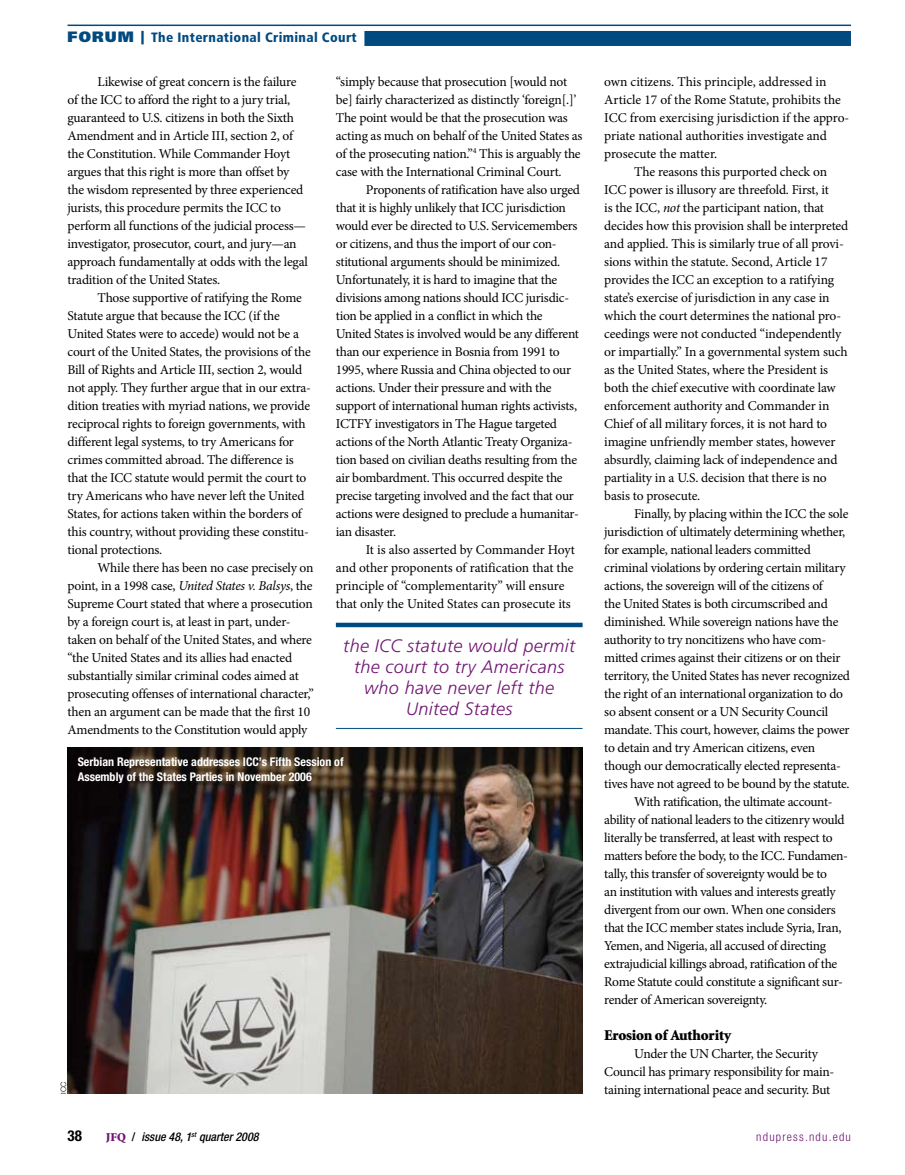
<style>
.page{position:relative;width:905px;height:1175px;background:#fff}
.page>*{position:absolute;margin:0;border:0;box-sizing:border-box;transform-origin:0 0}
.t1{font:italic 300 18px/21px "Frutiger LT Std";letter-spacing:.02em;color:#701471;text-align:center}
.t2{font:900 15px "Minion Std";letter-spacing:-.015em;color:#000}
.t3{font:700 condensed 15px "Helvetica Neue LT Std";color:#000}
.t4{font:13.5px/18px "Minion Pro";letter-spacing:-.02em;color:#000}
.t5{font:13.5px "Minion Pro";color:#000}
.t6{font:900 condensed 13.5px "Frutiger LT Std";letter-spacing:.025em;color:#004a80}
.t7{font:700 condensed 12px/15px "Helvetica Neue LT Std";color:#fff}
.t8{font:italic 500 condensed 12px "Helvetica Neue LT Std";color:#000}
.t9{font:300 condensed 12px "Helvetica Neue LT Std";letter-spacing:.1em;color:#701471}
.t10{font:300 7.5px "Helvetica Neue LT Std";color:#000}
.s1{font-stretch:normal;font-size:15px}
.s2{font-stretch:normal}
.s3{font-style:italic}
.s4{font-family:"Minion Std";font-weight:900;font-style:normal;font-stretch:normal;color:#701471}
.s5{font-style:normal}
</style>
<div class="page">
<hr style="left:68px;top:25px;width:782px;height:1px;background:#004a80">
<div style="left:364px;top:31px;width:486px;height:15px;background:#004a80"></div>
<img style="left:68px;top:747px;width:514px;height:347px">
<div style="left:336px;top:622px;width:246px;height:5px;background:#004a80"></div>
<hr style="left:336px;top:728px;width:246px;height:1px;background:#004a80">
<p class="t6" style="left:68px;top:30px;width:291px"><span class="s1">FORUM</span> <span class="s2">|</span> The International Criminal Court</p>
<p class="t4" style="left:68px;top:72px;width:242px;text-indent:30px">Likewise of great concern is the failure of the ICC to afford the right to a jury trial, guaranteed to U.S. citizens in both the Sixth Amendment and in Article III, section 2, of the Constitution. While Commander Hoyt argues that this right is more than offset by the wisdom represented by three experienced jurists, this procedure permits the ICC to perform all functions of the judicial process— investigator, prosecutor, court, and jury—an approach fundamentally at odds with the legal tradition of the United States.</p>
<p class="t4" style="left:68px;top:288px;width:245px;text-indent:30px">Those supportive of ratifying the Rome Statute argue that because the ICC (if the United States were to accede) would not be a court of the United States, the provisions of the Bill of Rights and Article III, section 2, would not apply. They further argue that in our extra&shy;dition treaties with myriad nations, we provide reciprocal rights to foreign governments, with different legal systems, to try Americans for crimes committed abroad. The difference is that the ICC statute would permit the court to try Americans who have never left the United States, for actions taken within the borders of this country, without providing these constitu&shy;tional protections.</p>
<p class="t4" style="left:68px;top:558px;width:248px;text-indent:30px">While there has been no case precisely on point, in a 1998 case, <span class="s3">United States v. Balsys</span>, the Supreme Court stated that where a prosecution by a foreign court is, at least in part, under&shy;taken on behalf of the United States, and where “the United States and its allies had enacted substantially similar criminal codes aimed at prosecuting offenses of international character,” then an argument can be made that the first 10<br>Amendments to the Constitution would apply</p>
<p class="t4" style="left:336px;top:72px;width:248px">“simply because that prosecution [would not be] fairly characterized as distinctly ‘foreign[.]’ The point would be that the prosecution was acting as much on behalf of the United States as of the prosecuting nation.”<sup>4</sup> This is arguably the case with the International Criminal Court.</p>
<p class="t4" style="left:336px;top:180px;width:246px;text-indent:30px">Proponents of ratification have also urged that it is highly unlikely that ICC jurisdiction would ever be directed to U.S. Servicemembers or citizens, and thus the import of our con&shy;stitutional arguments should be minimized.<br>Unfortunately, it is hard to imagine that the divisions among nations should ICC jurisdic&shy;tion be applied in a conflict in which the United States is involved would be any different than our experience in Bosnia from 1991 to 1995, where Russia and China objected to our actions. Under their pressure and with the support of international human rights activists, ICTFY investigators in The Hague targeted actions of the North Atlantic Treaty Organiza&shy;tion based on civilian deaths resulting from the air bombardment. This occurred despite the precise targeting involved and the fact that our actions were designed to preclude a humanitar&shy;ian disaster.</p>
<p class="t4" style="left:336px;top:540px;width:240px;text-indent:30px">It is also asserted by Commander Hoyt and other proponents of ratification that the principle of “complementarity” will ensure that only the United States can prosecute its</p>
<h1 class="t1" style="left:343px;top:635px;width:233px">the ICC statute would permit the court to try Americans who have never left the<br>United States</h1>
<p class="t7" style="left:78px;top:753px;width:267px">Serbian Representative addresses ICC’s Fifth Session of<br>Assembly of the States Parties in November 2006</p>
<p class="t10" style="left:59px;top:1094px;width:14px;rotate:-90deg">ICC</p>
<p class="t5" style="left:604px;top:72px;width:224px">own citizens. This principle, addressed in</p>
<p class="t4" style="left:604px;top:90px;width:238px">Article 17 of the Rome Statute, prohibits the</p>
<p class="t5" style="left:604px;top:108px;width:247px">ICC from exercising jurisdiction if the appro-</p>
<p class="t4" style="left:604px;top:126px;width:224px">priate national authorities investigate and</p>
<p class="t4" style="left:604px;top:144px;width:114px">prosecute the matter.</p>
<p class="t4" style="left:634px;top:162px;width:194px">The reasons this purported check on</p>
<p class="t4" style="left:604px;top:180px;width:226px">ICC power is illusory are threefold. First, it</p>
<p class="t4" style="left:604px;top:198px;width:221px">is the ICC, <span class="s3">not</span> the participant nation, that</p>
<p class="t4" style="left:604px;top:216px;width:246px">decides how this provision shall be interpreted</p>
<p class="t4" style="left:604px;top:234px;width:241px">and applied. This is similarly true of all provi-</p>
<p class="t4" style="left:604px;top:252px;width:225px">sions within the statute. Second, Article 17</p>
<p class="t4" style="left:604px;top:270px;width:231px">provides the ICC an exception to a ratifying</p>
<p class="t4" style="left:604px;top:288px;width:227px">state’s exercise of jurisdiction in any case in</p>
<p class="t4" style="left:604px;top:306px;width:238px">which the court determines the national pro-</p>
<p class="t4" style="left:604px;top:324px;width:238px">ceedings were not conducted “independently</p>
<p class="t4" style="left:604px;top:342px;width:245px">or impartially.” In a governmental system such</p>
<p class="t4" style="left:604px;top:360px;width:225px">as the United States, where the President is</p>
<p class="t4" style="left:604px;top:378px;width:233px">both the chief executive with coordinate law</p>
<p class="t4" style="left:604px;top:396px;width:227px">enforcement authority and Commander in</p>
<p class="t4" style="left:604px;top:414px;width:224px">Chief of all military forces, it is not hard to</p>
<p class="t4" style="left:604px;top:432px;width:233px">imagine unfriendly member states, however</p>
<p class="t4" style="left:604px;top:450px;width:235px">absurdly, claiming lack of independence and</p>
<p class="t4" style="left:604px;top:468px;width:224px">partiality in a U.S. decision that there is no</p>
<p class="t4" style="left:604px;top:486px;width:97px">basis to prosecute.</p>
<p class="t4" style="left:634px;top:504px;width:216px">Finally, by placing within the ICC the sole</p>
<p class="t4" style="left:604px;top:522px;width:243px">jurisdiction of ultimately determining whether,</p>
<p class="t4" style="left:604px;top:540px;width:208px">for example, national leaders committed</p>
<p class="t4" style="left:604px;top:558px;width:243px">criminal violations by ordering certain military</p>
<p class="t4" style="left:604px;top:576px;width:220px">actions, the sovereign will of the citizens of</p>
<p class="t4" style="left:604px;top:594px;width:225px">the United States is both circumscribed and</p>
<p class="t4" style="left:604px;top:612px;width:236px">diminished. While sovereign nations have the</p>
<p class="t4" style="left:604px;top:630px;width:224px">authority to try noncitizens who have com-</p>
<p class="t4" style="left:604px;top:648px;width:238px">mitted crimes against their citizens or on their</p>
<p class="t4" style="left:604px;top:666px;width:247px">territory, the United States has never recognized</p>
<p class="t4" style="left:604px;top:684px;width:240px">the right of an international organization to do</p>
<p class="t4" style="left:604px;top:702px;width:225px">so absent consent or a UN Security Council</p>
<p class="t4" style="left:604px;top:720px;width:247px">mandate. This court, however, claims the power</p>
<p class="t4" style="left:604px;top:738px;width:212px">to detain and try American citizens, even</p>
<p class="t4" style="left:604px;top:756px;width:238px">though our democratically elected representa-</p>
<p class="t4" style="left:604px;top:774px;width:247px">tives have not agreed to be bound by the statute.</p>
<p class="t4" style="left:634px;top:792px;width:200px">With ratification, the ultimate account-</p>
<p class="t4" style="left:604px;top:810px;width:242px">ability of national leaders to the citizenry would</p>
<p class="t4" style="left:604px;top:828px;width:230px">literally be transferred, at least with respect to</p>
<p class="t4" style="left:604px;top:846px;width:245px">matters before the body, to the ICC. Fundamen-</p>
<p class="t4" style="left:604px;top:864px;width:224px">tally, this transfer of sovereignty would be to</p>
<p class="t4" style="left:604px;top:882px;width:233px">an institution with values and interests greatly</p>
<p class="t4" style="left:604px;top:900px;width:233px">divergent from our own. When one considers</p>
<p class="t4" style="left:604px;top:918px;width:239px">that the ICC member states include Syria, Iran,</p>
<p class="t4" style="left:604px;top:936px;width:223px">Yemen, and Nigeria, all accused of directing</p>
<p class="t4" style="left:604px;top:954px;width:234px">extrajudicial killings abroad, ratification of the</p>
<p class="t4" style="left:604px;top:972px;width:240px">Rome Statute could constitute a significant sur-</p>
<p class="t4" style="left:604px;top:990px;width:164px">render of American sovereignty.</p>
<p class="t2" style="left:604px;top:1027px;width:128px">Erosion of Authority</p>
<p class="t4" style="left:604px;top:1044px;width:231px;text-indent:30px">Under the UN Charter, the Security<br>Council has primary responsibility for main&shy;taining international peace and security. But</p>
<p class="t3" style="left:68px;top:1126px;width:16px">38</p>
<p class="t8" style="left:106px;top:1129px;width:154px"><span class="s4">JFQ</span> <span class="s5">/</span> issue 48, 1<sup>st</sup> quarter 2008</p>
<p class="t9" style="left:756px;top:1129px;width:96px">ndupress.ndu.edu</p>
</div>
